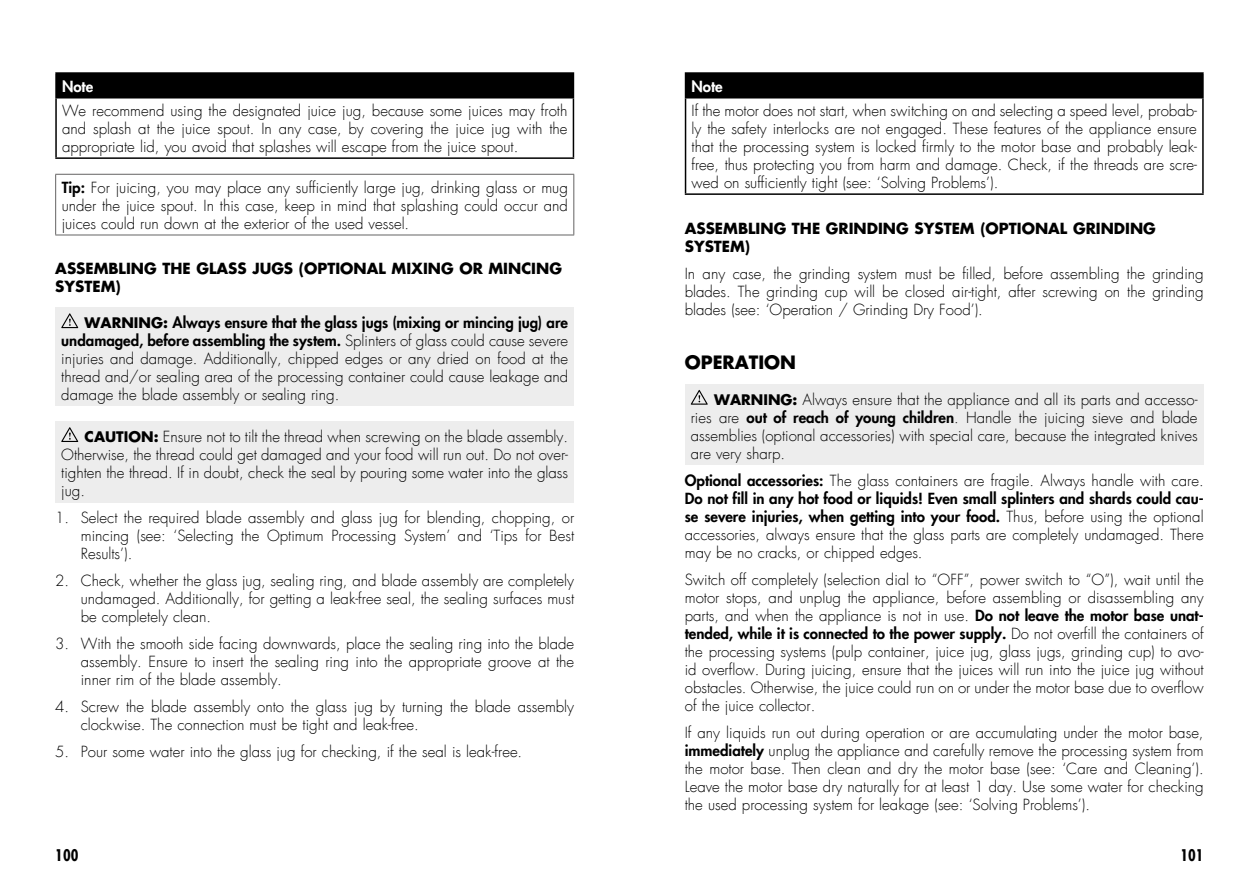
<style>
.page{position:relative;width:1259px;height:893px;background:#fff}
.page>*{position:absolute;margin:0;border:0;box-sizing:border-box;transform-origin:0 0}
.t1{font:700 18px "Futura LT";color:#000}
.t2{font:700 condensed 15.75px "Futura LT";color:#000}
.t3{font:300 15px/18px "Futura LT";color:#000;text-align:justify}
.t4{font:700 15px/18px "Futura LT";color:#000}
.t5{font:800 15px "Futura LT";color:#fff}
.s1{font-weight:800}
.s2{font-weight:700;font-size:14.25px}
</style>
<div class="page">
<div style="left:56px;top:73px;width:517px;height:25px;background:#000"></div>
<hr style="left:55px;top:72px;width:519px;height:2px;background:#000">
<hr style="left:55px;top:74px;width:2px;height:23px;background:#000">
<svg style="left:573px;top:74px;width:1px;height:23px"></svg>
<hr style="left:55px;top:97px;width:519px;height:2px;background:#000">
<hr style="left:55px;top:99px;width:2px;height:58px;background:#000">
<hr style="left:573px;top:99px;width:1px;height:58px;background:#000">
<hr style="left:55px;top:157px;width:519px;height:2px;background:#000">
<hr style="left:55px;top:174px;width:519px;height:1px;background:#646363">
<hr style="left:55px;top:175px;width:1px;height:60px;background:#646363">
<hr style="left:573px;top:175px;width:1px;height:60px;background:#646363">
<hr style="left:55px;top:235px;width:519px;height:1px;background:#646363">
<div style="left:55px;top:307px;width:519px;height:99px;background:#ededed"></div>
<svg style="left:61px;top:313px;width:17px;height:15px"></svg>
<div style="left:55px;top:421px;width:519px;height:81px;background:#ededed"></div>
<svg style="left:61px;top:427px;width:17px;height:15px"></svg>
<div style="left:685px;top:73px;width:518px;height:25px;background:#000"></div>
<hr style="left:685px;top:72px;width:518px;height:2px;background:#000">
<hr style="left:685px;top:97px;width:518px;height:2px;background:#000">
<hr style="left:685px;top:99px;width:1px;height:94px;background:#000">
<hr style="left:1202px;top:99px;width:1px;height:94px;background:#000">
<hr style="left:685px;top:193px;width:518px;height:2px;background:#000">
<div style="left:685px;top:384px;width:518px;height:81px;background:#ededed"></div>
<svg style="left:691px;top:390px;width:17px;height:15px"></svg>
<p class="t5" style="left:62px;top:76px;width:33px">Note</p>
<p class="t3" style="left:62px;top:102px;width:507px">We recommend using the designated juice jug, because some juices may froth and splash at the juice spout. In any case, by covering the juice jug with the appropriate lid, you avoid that splashes will escape from the juice spout.</p>
<p class="t3" style="left:62px;top:179px;width:508px"><span class="s1">Tip:</span> For juicing, you may place any sufficiently large jug, drinking glass or mug under the juice spout. In this case, keep in mind that splashing could occur and juices could run down at the exterior of the used vessel.</p>
<p class="t4" style="left:55px;top:260px;width:508px">ASSEMBLING THE GLASS JUGS (OPTIONAL MIXING OR MINCING<br>SYSTEM)</p>
<p class="t3" style="left:61px;top:314px;width:508px;text-indent:23px"><span class="s2">WARNING:</span> <span class="s1">Always ensure that the glass jugs (mixing or mincing jug) are undamaged, before assembling the system.</span> Splinters of glass could cause severe injuries and damage. Additionally, chipped edges or any dried on food at the thread and/or sealing area of the processing container could cause leakage and damage the blade assembly or sealing ring.</p>
<p class="t3" style="left:61px;top:428px;width:508px;text-indent:23px"><span class="s2">CAUTION:</span> Ensure not to tilt the thread when screwing on the blade assembly.<br>Otherwise, the thread could get damaged and your food will run out. Do not over&shy;tighten the thread. If in doubt, check the seal by pouring some water into the glass jug.</p>
<p class="t3" style="left:81px;top:509px;width:495px;text-indent:-26px">1. Select the required blade assembly and glass jug for blending, chopping, or mincing (see: ‘Selecting the Optimum Processing System’ and ‘Tips for Best Results’).</p>
<p class="t3" style="left:81px;top:572px;width:495px;text-indent:-26px">2. Check, whether the glass jug, sealing ring, and blade assembly are completely undamaged. Additionally, for getting a leak-free seal, the sealing surfaces must be completely clean.</p>
<p class="t3" style="left:81px;top:635px;width:495px;text-indent:-26px">3. With the smooth side facing downwards, place the sealing ring into the blade assembly. Ensure to insert the sealing ring into the appropriate groove at the inner rim of the blade assembly.</p>
<p class="t3" style="left:81px;top:698px;width:495px;text-indent:-26px">4. Screw the blade assembly onto the glass jug by turning the blade assembly clockwise. The connection must be tight and leak-free.</p>
<p class="t3" style="left:55px;top:743px;width:468px">5. Pour some water into the glass jug for checking, if the seal is leak-free.</p>
<p class="t5" style="left:691px;top:76px;width:33px">Note</p>
<p class="t3" style="left:691px;top:102px;width:507px">If the motor does not start, when switching on and selecting a speed level, probab&shy;ly the safety interlocks are not engaged. These features of the appliance ensure that the processing system is locked firmly to the motor base and probably leak&shy;free, thus protecting you from harm and damage. Check, if the threads are scre&shy;wed on sufficiently tight (see: ‘Solving Problems’).</p>
<p class="t4" style="left:685px;top:219px;width:473px">ASSEMBLING THE GRINDING SYSTEM (OPTIONAL GRINDING<br>SYSTEM)</p>
<p class="t3" style="left:685px;top:265px;width:520px">In any case, the grinding system must be filled, before assembling the grinding blades. The grinding cup will be closed air-tight, after screwing on the grinding blades (see: ‘Operation / Grinding Dry Food’).</p>
<p class="t1" style="left:685px;top:350px;width:113px">OPERATION</p>
<p class="t3" style="left:691px;top:391px;width:508px;text-indent:23px"><span class="s2">WARNING:</span> Always ensure that the appliance and all its parts and accesso&shy;ries are <span class="s1">out of reach of young children</span>. Handle the juicing sieve and blade assemblies (optional accessories) with special care, because the integrated knives are very sharp.</p>
<p class="t3" style="left:685px;top:472px;width:520px"><span class="s1">Optional accessories:</span> The glass containers are fragile. Always handle with care.<br><span class="s1">Do not fill in any hot food or liquids! Even small splinters and shards could cau&shy;se severe injuries, when getting into your food.</span> Thus, before using the optional accessories, always ensure that the glass parts are completely undamaged. There may be no cracks, or chipped edges.</p>
<p class="t3" style="left:685px;top:571px;width:520px">Switch off completely (selection dial to “OFF”, power switch to “O”), wait until the motor stops, and unplug the appliance, before assembling or disassembling any parts, and when the appliance is not in use. <span class="s1">Do not leave the motor base unat&shy;tended, while it is connected to the power supply.</span> Do not overfill the containers of the processing systems (pulp container, juice jug, glass jugs, grinding cup) to avo&shy;id overflow. During juicing, ensure that the juices will run into the juice jug without obstacles. Otherwise, the juice could run on or under the motor base due to overflow of the juice collector.</p>
<p class="t3" style="left:685px;top:724px;width:520px">If any liquids run out during operation or are accumulating under the motor base, <span class="s1">immediately</span> unplug the appliance and carefully remove the processing system from the motor base. Then clean and dry the motor base (see: ‘Care and Cleaning’).<br>Leave the motor base dry naturally for at least 1 day. Use some water for checking the used processing system for leakage (see: ‘Solving Problems’).</p>
<p class="t2" style="left:55px;top:845px;width:25px">100</p>
<p class="t2" style="left:1180px;top:845px;width:25px">101</p>
</div>
